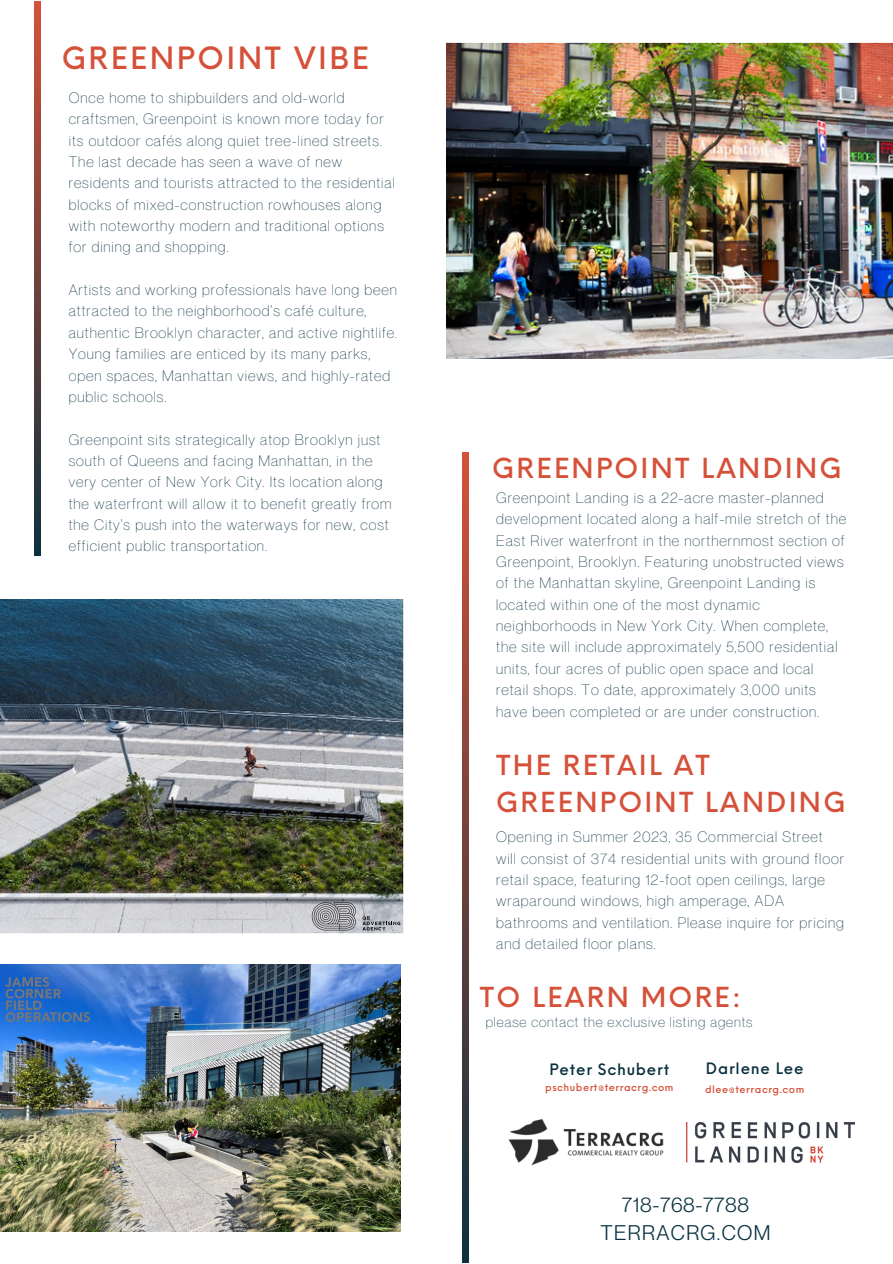
<style>
.page{position:relative;width:893px;height:1264px;background:#fff}
.page>*{position:absolute;margin:0;border:0;box-sizing:border-box;transform-origin:0 0}
.t1{font:500 30px "Neue Einstellung";letter-spacing:.085em;color:#d55139}
.t2{font:500 27px/37px "Neue Einstellung";letter-spacing:.085em;color:#d55139}
.t3{font:20.7px "Neue Montreal";letter-spacing:.065em;color:#09313f}
.t4{font:20.7px "Neue Montreal";letter-spacing:.03em;color:#09313f}
.t5{font:500 15.3px "Neue Einstellung";letter-spacing:.05em;color:#09313f}
.t6{font:300 14.85px/21.3px "Neue Montreal";letter-spacing:.065em;color:#09313f}
.t7{font:300 14.7px/21.3px "Neue Montreal";letter-spacing:.06em;color:#09313f}
.t8{font:300 13.95px "Neue Montreal";letter-spacing:.065em;color:#09313f}
.t9{font:500 10.05px "Neue Einstellung";letter-spacing:.05em;color:#d55139}
.t10{font:500 9.9px "Neue Einstellung";letter-spacing:.05em;color:#d55139}
</style>
<div class="page">
<svg style="left:35px;top:1px;width:5px;height:554px;background:#70413c"></svg>
<svg style="left:462px;top:452px;width:6px;height:810px;background:#70413c"></svg>
<img style="left:446px;top:43px;width:446px;height:316px">
<img style="left:0;top:599px;width:403px;height:334px">
<img style="left:508px;top:1118px;width:155px;height:47px">
<img style="left:686px;top:1122px;width:168px;height:40px">
<img style="left:0;top:964px;width:400px;height:267px">
<img style="left:6px;top:977px;width:83px;height:44px">
<svg style="left:312px;top:902px;width:44px;height:28px"></svg>
<svg style="left:362px;top:916px;width:38px;height:14px"></svg>
<p class="t1" style="left:62px;top:31px;width:308px">GREENPOINT VIBE</p>
<p class="t7" style="left:69px;top:87px;width:327px">Once home to shipbuilders and old-world craftsmen, Greenpoint is known more today for its outdoor cafés along quiet tree-lined streets.<br>The last decade has seen a wave of new residents and tourists attracted to the residential blocks of mixed-construction rowhouses along with noteworthy modern and traditional options for dining and shopping.</p>
<p class="t7" style="left:69px;top:279px;width:330px">Artists and working professionals have long been attracted to the neighborhood’s café culture, authentic Brooklyn character, and active nightlife.<br>Young families are enticed by its many parks, open spaces, Manhattan views, and highly-rated public schools.</p>
<p class="t7" style="left:69px;top:428px;width:324px">Greenpoint sits strategically atop Brooklyn just south of Queens and facing Manhattan, in the very center of New York City. Its location along the waterfront will allow it to benefit greatly from the City’s push into the waterways for new, cost efficient public transportation.</p>
<p class="t2" style="left:492px;top:447px;width:350px">GREENPOINT LANDING</p>
<p class="t6" style="left:496px;top:486px;width:351px">Greenpoint Landing is a 22-acre master-planned development located along a half-mile stretch of the East River waterfront in the northernmost section of Greenpoint, Brooklyn. Featuring unobstructed views of the Manhattan skyline, Greenpoint Landing is located within one of the most dynamic neighborhoods in New York City. When complete, the site will include approximately 5,500 residential units, four acres of public open space and local retail shops. To date, approximately 3,000 units have been completed or are under construction.</p>
<p class="t2" style="left:496px;top:744px;width:350px">THE RETAIL AT<br>GREENPOINT LANDING</p>
<p class="t6" style="left:496px;top:826px;width:349px">Opening in Summer 2023, 35 Commercial Street will consist of 374 residential units with ground floor retail space, featuring 12-foot open ceilings, large wraparound windows, high amperage, ADA bathrooms and ventilation. Please inquire for pricing and detailed floor plans.</p>
<p class="t2" style="left:480px;top:975px;width:262px">TO LEARN MORE:</p>
<p class="t8" style="left:485px;top:1013px;width:268px">please contact the exclusive listing agents</p>
<p class="t5" style="left:549px;top:1055px;width:121px">Peter Schubert</p>
<p class="t9" style="left:545px;top:1078px;width:130px">pschubert@terracrg.com</p>
<p class="t5" style="left:706px;top:1054px;width:99px">Darlene Lee</p>
<p class="t10" style="left:705px;top:1080px;width:101px">dlee@terracrg.com</p>
<p class="t4" style="left:621px;top:1191px;width:129px">718-768-7788</p>
<p class="t3" style="left:600px;top:1220px;width:171px">TERRACRG.COM</p>
</div>
